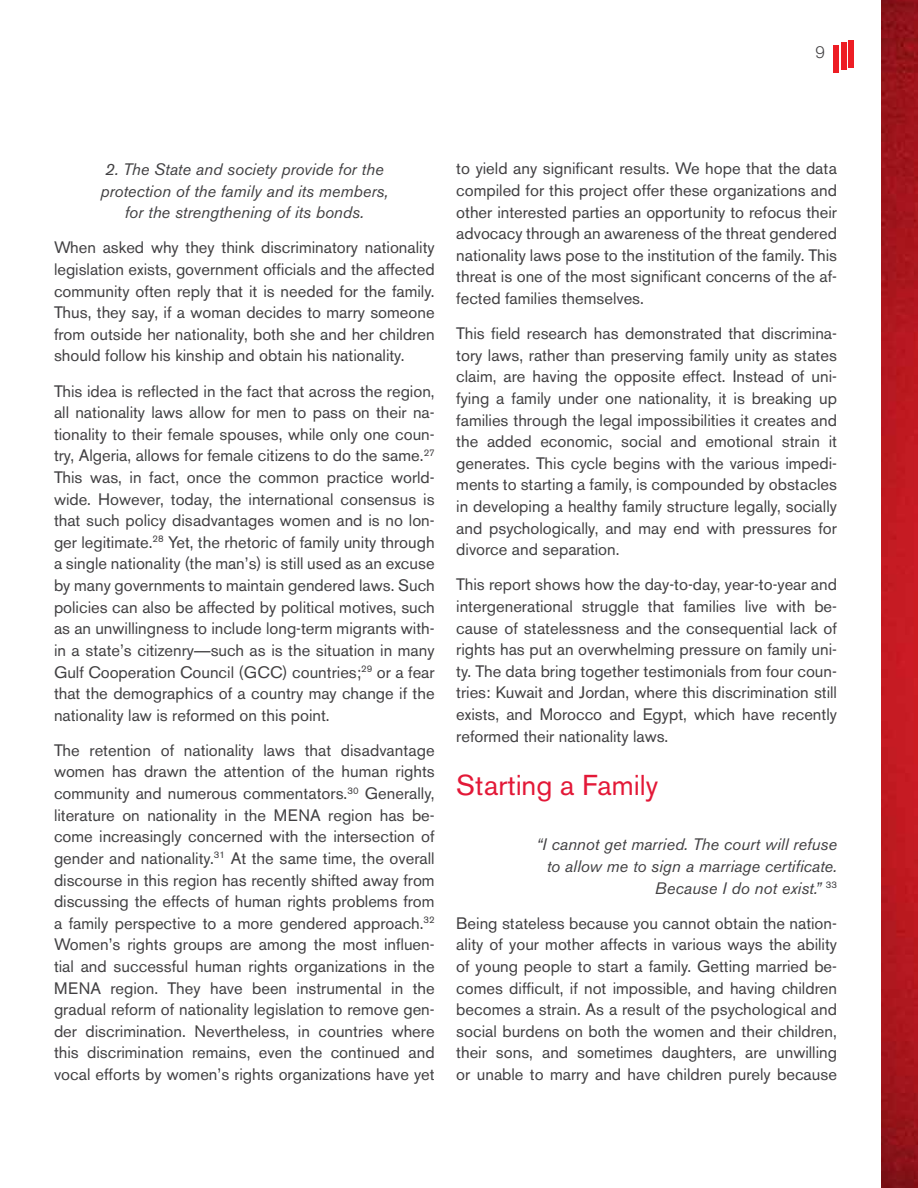
<style>
.page{position:relative;width:918px;height:1188px;background:#fff}
.page>*{position:absolute;margin:0;border:0;box-sizing:border-box;transform-origin:0 0}
.Head_1{font:28.5px "Akzidenz Grotesk BE";color:#e31837}
.t1{font:16.5px/21.6px "Akzidenz Grotesk BE";color:#414042;text-align:justify}
.t2{font:italic 16.5px/21.6px "Akzidenz Grotesk BE";color:#414042;text-align:center}
.t3{font:300 16.5px "Akzidenz Grotesk BE";color:#414042}
.s1{font-family:"Arial"}
</style>
<div class="page">
<img style="left:881px;top:0;width:37px;height:1188px">
<div style="left:841px;top:42px;width:5px;height:28px;background:#ed1d24"></div>
<div style="left:833px;top:45px;width:5px;height:28px;background:#ed1d24"></div>
<div style="left:849px;top:40px;width:5px;height:28px;background:#ed1d24"></div>
<p class="t3" style="left:815px;top:43px;width:11px">9</p>
<p class="t2" style="left:100px;top:158px;width:289px">2. The State and society provide for the protection of the family and its members, for the strengthening of its bonds.</p>
<p class="t1" style="left:54px;top:237px;width:382px">When asked why they think discriminatory nationality legislation exists, government officials and the affected community often reply that it is needed for the family.<br>Thus, they say, if a woman decides to marry someone from outside her nationality, both she and her children should follow his kinship and obtain his nationality.</p>
<p class="t1" style="left:54px;top:380px;width:382px">This idea is reflected in the fact that across the region, all nationality laws allow for men to pass on their na&shy;tionality to their female spouses, while only one coun&shy;try, Algeria, allows for female citizens to do the same.<sup>27<br></sup>This was, in fact, once the common practice world&shy;wide. However, today, the international consensus is that such policy disadvantages women and is no lon&shy;ger legitimate.<sup>28</sup> Yet, the rhetoric of family unity through a single nationality (the man’s) is still used as an excuse by many governments to maintain gendered laws. Such policies can also be affected by political motives, such as an unwillingness to include long-term migrants with&shy;in a state’s citizenry<span class="s1">—</span>such as is the situation in many Gulf Cooperation Council (GCC) countries;<sup>29</sup> or a fear that the demographics of a country may change if the nationality law is reformed on this point.</p>
<p class="t1" style="left:54px;top:739px;width:382px">The retention of nationality laws that disadvantage women has drawn the attention of the human rights community and numerous commentators.<sup>30</sup> Generally, literature on nationality in the MENA region has be&shy;come increasingly concerned with the intersection of gender and nationality.<sup>31</sup> At the same time, the overall discourse in this region has recently shifted away from discussing the effects of human rights problems from a family perspective to a more gendered approach.<sup>32<br></sup>Women’s rights groups are among the most influen&shy;tial and successful human rights organizations in the MENA region. They have been instrumental in the gradual reform of nationality legislation to remove gen&shy;der discrimination. Nevertheless, in countries where this discrimination remains, even the continued and vocal efforts by women’s rights organizations have yet</p>
<p class="t1" style="left:456px;top:158px;width:382px">to yield any significant results. We hope that the data compiled for this project offer these organizations and other interested parties an opportunity to refocus their advocacy through an awareness of the threat gendered nationality laws pose to the institution of the family. This threat is one of the most significant concerns of the af&shy;fected families themselves.</p>
<p class="t1" style="left:456px;top:323px;width:382px">This field research has demonstrated that discrimina&shy;tory laws, rather than preserving family unity as states claim, are having the opposite effect. Instead of uni&shy;fying a family under one nationality, it is breaking up families through the legal impossibilities it creates and the added economic, social and emotional strain it generates. This cycle begins with the various impedi&shy;ments to starting a family, is compounded by obstacles in developing a healthy family structure legally, socially and psychologically, and may end with pressures for divorce and separation.</p>
<p class="t1" style="left:456px;top:574px;width:382px">This report shows how the day-to-day, year-to-year and intergenerational struggle that families live with be&shy;cause of statelessness and the consequential lack of rights has put an overwhelming pressure on family uni&shy;ty. The data bring together testimonials from four coun&shy;tries: Kuwait and Jordan, where this discrimination still exists, and Morocco and Egypt, which have recently reformed their nationality laws.</p>
<p class="Head_1" style="left:456px;top:768px;width:203px">Starting a Family</p>
<p class="t2" style="left:536px;top:834px;width:302px;text-align:right">“I cannot get married. The court will refuse to allow me to sign a marriage certificate.<br>Because I do not exist.” <sup>33</sup></p>
<p class="t1" style="left:456px;top:912px;width:382px">Being stateless because you cannot obtain the nation&shy;ality of your mother affects in various ways the ability of young people to start a family. Getting married be&shy;comes difficult, if not impossible, and having children becomes a strain. As a result of the psychological and social burdens on both the women and their children, their sons, and sometimes daughters, are unwilling or unable to marry and have children purely because</p>
</div>
